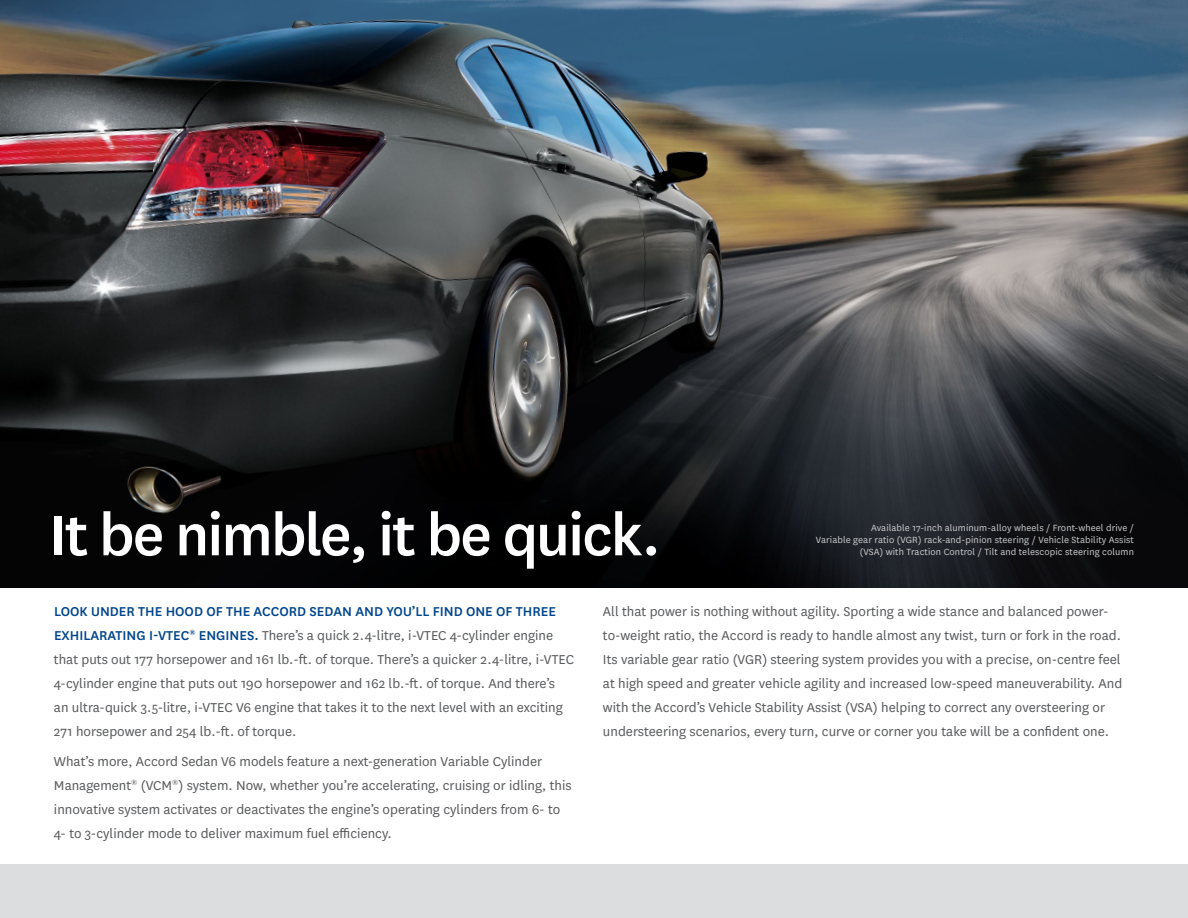
<style>
.page{position:relative;width:1188px;height:918px;background:#fff}
.page>*{position:absolute;margin:0;border:0;box-sizing:border-box;transform-origin:0 0}
.t1{font:500 66px "National";letter-spacing:-.03em;color:#fff}
.t2{font:15px/24px "National";color:#58595b}
.t3{font:10.5px/12px "National";letter-spacing:.01em;color:#c7c8ca;text-align:right}
.s1{font-weight:500;color:#00458b}
</style>
<div class="page">
<img style="left:0;top:0;width:1188px;height:587px">
<div style="left:0;top:864px;width:1188px;height:54px;background:#dcddde"></div>
<h1 class="t1" style="left:49px;top:490px;width:613px">IT BE NIMBLE, IT BE QUICK.</h1>
<p class="t2" style="left:54px;top:599px;width:522px"><span class="s1">LOOK UNDER THE HOOD OF THE ACCORD SEDAN AND YOU’LL FI ND ONE OF THREE EXHI LARATI NG I -VTEC</span><sup>®</sup> <span class="s1">ENGI NES.</span> There’s a quick 2.4-litre, i-VTEC 4-cylinder engine that puts out 177 horsepower and 161 lb.-ft. of torque. There’s a quicker 2.4-litre, i-VTEC 4-cylinder engine that puts out 190 horsepower and 162 lb.-ft. of torque. And there’s<br>an ultra-quick 3.5-litre, i-VTEC V6 engine that takes it to the next level with an exciting 271 horsepower and 254 lb.-ft. of torque.</p>
<p class="t2" style="left:54px;top:749px;width:519px">What’s more, Accord Sedan V6 models feature a next-generation Variable Cylinder Management<sup>®</sup> (VCM<sup>®</sup>) system. N ow, whether you’re accelerating, cruising or idling, this innovative system activates or deactivates the engine’s operating cylinders from 6- to 4- to 3-cylinder mode to deliver maximum fuel efficiency.</p>
<p class="t3" style="left:816px;top:522px;width:320px">Available 17-inch aluminum-alloy wheels / Front-wheel drive /<br>Variable gear ratio (VGR) rack-and-pinion steering / Vehicle Stability Assist (VSA) with Traction Control / Tilt and telescopic steering column</p>
<p class="t2" style="left:603px;top:599px;width:521px">All that power is nothing without agility. Sporting a wide stance and balanced power&shy;to-weight ratio, the Accord is ready to handle almost any twist, turn or fork in the road.<br>Its variable gear ratio (VGR) steering system provides you with a precise, on-centre feel at high speed and greater vehicle agility and increased low-speed maneuverability. And with the Accord’s Vehicle Stability Assist (VSA) helping to correct any oversteering or understeering scenarios, every turn, curve or corner you take will be a confident one.</p>
</div>
